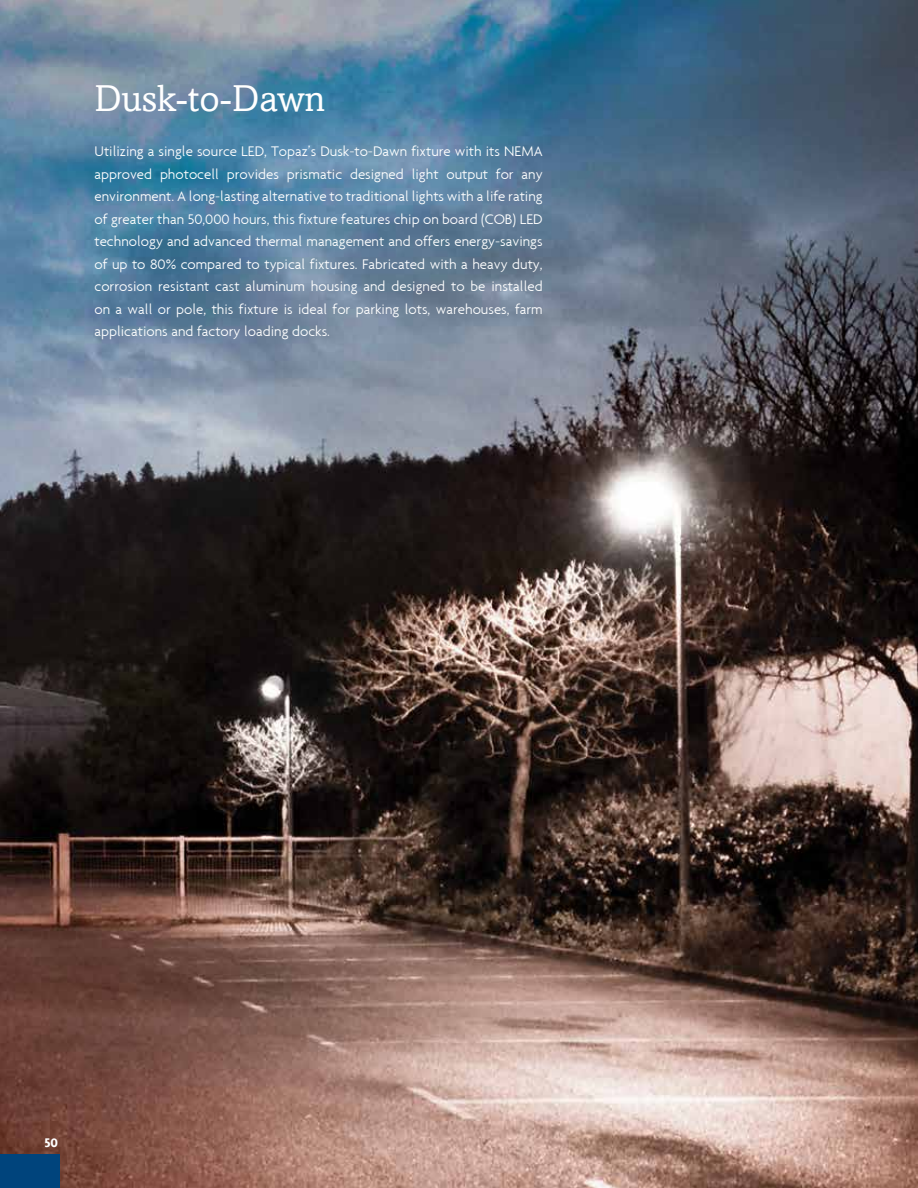
<style>
.page{position:relative;width:918px;height:1188px;background:#fff}
.page>*{position:absolute;margin:0;border:0;box-sizing:border-box;transform-origin:0 0}
.t1{font:37.5px "Amasis";color:#fff}
.t2{font:300 15px/22.5px "Agenda";color:#fff;text-align:justify}
.t3{font:700 13.5px "Agenda";color:#fff}
</style>
<div class="page">
<img style="left:0;top:0;width:918px;height:1188px">
<div style="left:0;top:1154px;width:59px;height:34px;background:#00447c"></div>
<h1 class="t1" style="left:94px;top:76px;width:232px">Dusk-to-Dawn</h1>
<p class="t2" style="left:94px;top:140px;width:450px">Utilizing a single source LED, Topaz’s Dusk-to-Dawn fixture with its NEMA approved photocell provides prismatic designed light output for any environment. A long-lasting alternative to traditional lights with a life rating of greater than 50,000 hours, this fixture features chip on board (COB) LED technology and advanced thermal management and offers energy-savings of up to 80% compared to typical fixtures. Fabricated with a heavy duty, corrosion resistant cast aluminum housing and designed to be installed on a wall or pole, this fixture is ideal for parking lots, warehouses, farm applications and factory loading docks.</p>
<p class="t3" style="left:44px;top:1134px;width:15px">50</p>
</div>
